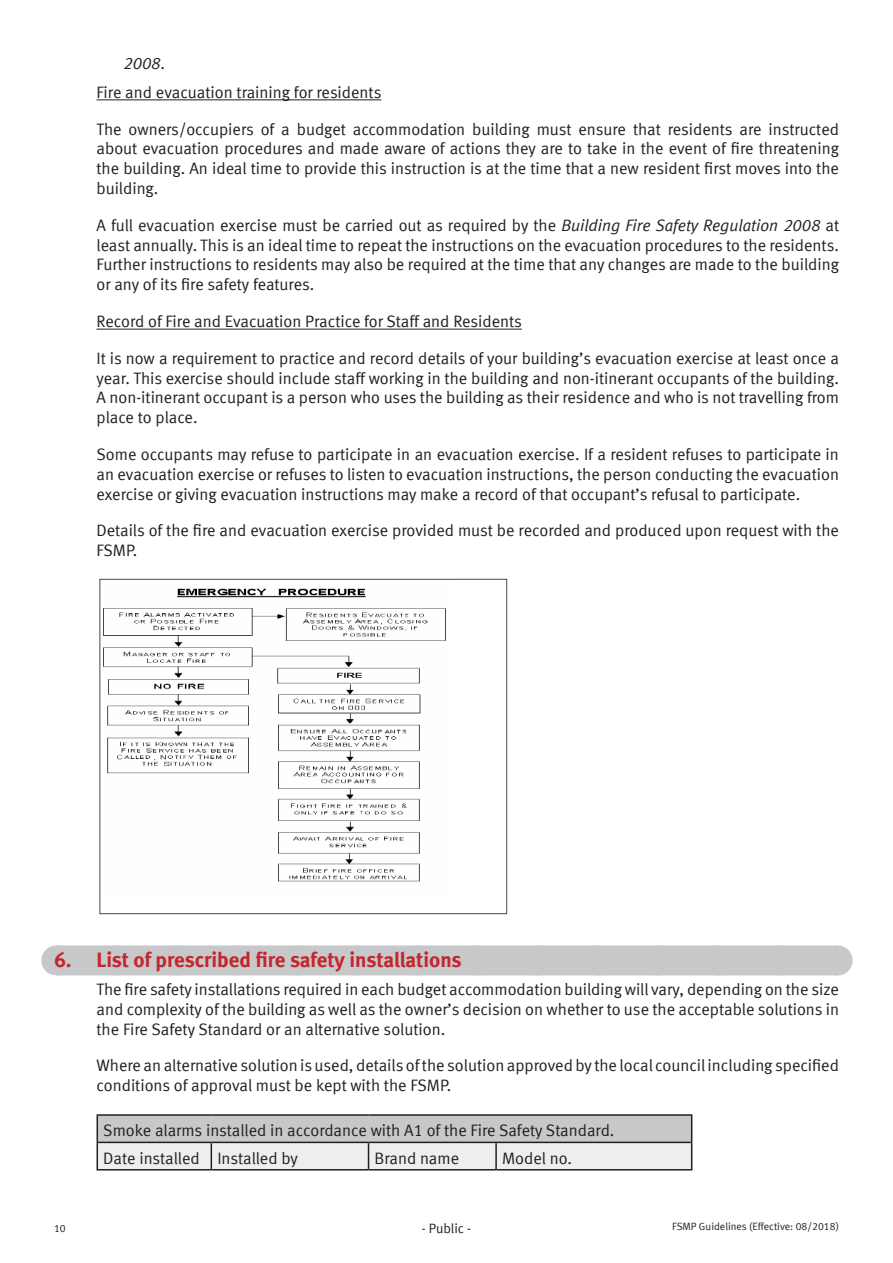
<style>
.page{position:relative;width:893px;height:1263px;background:#fff}
.page>*{position:absolute;margin:0;border:0;box-sizing:border-box;transform-origin:0 0}
.t1{font:700 21px "Meta";letter-spacing:-.005em;color:#c3262c}
.Body1_-_indent{font:16.5px/19.8px "Meta Normal LF";color:#231f20;text-align:justify}
.Body1{font:16.5px "Meta Normal LF";color:#231f20}
.t2{font:italic 16.5px "Meta Normal LF";color:#231f20}
.t3{font:13.5px "Meta Normal LF";color:#231f20}
.t4{font:10.5px "Meta Normal LF";color:#231f20}
.s1{font-style:normal}
.s2{font-style:italic}
</style>
<div class="page">
<hr style="left:97px;top:99px;width:284px;height:1px;background:#231f20">
<hr style="left:97px;top:329px;width:425px;height:1px;background:#231f20">
<div style="left:56px;top:945px;width:781px;height:30px;background:#c7c8ca"></div>
<svg style="left:116px;top:945px;width:691px;height:1px"></svg>
<hr style="left:837px;top:945px;width:1px;height:30px;background:#c7c8ca">
<img style="left:99px;top:578px;width:409px;height:337px">
<hr style="left:97px;top:1114px;width:114px;height:2px;background:#231f20">
<hr style="left:211px;top:1114px;width:158px;height:2px;background:#231f20">
<hr style="left:369px;top:1114px;width:127px;height:2px;background:#231f20">
<hr style="left:496px;top:1114px;width:196px;height:2px;background:#231f20">
<svg style="left:97px;top:1116px;width:595px;height:53px;background:#d2d2d4"></svg>
<hr style="left:97px;top:1169px;width:114px;height:1px;background:#231f20">
<hr style="left:211px;top:1169px;width:158px;height:1px;background:#231f20">
<hr style="left:369px;top:1169px;width:127px;height:1px;background:#231f20">
<hr style="left:496px;top:1169px;width:196px;height:1px;background:#231f20">
<p class="t2" style="left:124px;top:54px;width:43px">2008<span class="s1">.</span></p>
<p class="Body1_-_indent" style="left:97px;top:82px;width:286px">Fire and evacuation training for residents</p>
<p class="Body1_-_indent" style="left:97px;top:119px;width:744px">The owners/occupiers of a budget accommodation building must ensure that residents are instructed about evacuation procedures and made aware of actions they are to take in the event of fire threatening the building. An ideal time to provide this instruction is at the time that a new resident first moves into the building.</p>
<p class="Body1_-_indent" style="left:97px;top:215px;width:744px">A full evacuation exercise must be carried out as required by the <span class="s2">Building Fire Safety Regulation 2008</span> at least annually. This is an ideal time to repeat the instructions on the evacuation procedures to the residents.<br>Further instructions to residents may also be required at the time that any changes are made to the building or any of its fire safety features.</p>
<p class="Body1_-_indent" style="left:97px;top:311px;width:427px">Record of Fire and Evacuation Practice for Staff and Residents</p>
<p class="Body1_-_indent" style="left:97px;top:348px;width:744px">It is now a requirement to practice and record details of your building’s evacuation exercise at least once a year. This exercise should include staff working in the building and non-itinerant occupants of the building.<br>A non-itinerant occupant is a person who uses the building as their residence and who is not travelling from place to place.</p>
<p class="Body1_-_indent" style="left:97px;top:444px;width:744px">Some occupants may refuse to participate in an evacuation exercise. If a resident refuses to participate in an evacuation exercise or refuses to listen to evacuation instructions, the person conducting the evacuation exercise or giving evacuation instructions may make a record of that occupant’s refusal to participate.</p>
<p class="Body1_-_indent" style="left:97px;top:521px;width:744px">Details of the fire and evacuation exercise provided must be recorded and produced upon request with the<br>FSMP.</p>
<p class="t1" style="left:54px;top:947px;width:409px">6. List of prescribed fire safety installations</p>
<p class="Body1_-_indent" style="left:97px;top:979px;width:744px">The fire safety installations required in each budget accommodation building will vary, depending on the size and complexity of the building as well as the owner’s decision on whether to use the acceptable solutions in the Fire Safety Standard or an alternative solution.</p>
<p class="Body1_-_indent" style="left:97px;top:1055px;width:744px">Where an alternative solution is used, details of the solution approved by the local council including specified conditions of approval must be kept with the FSMP.</p>
<p class="Body1" style="left:103px;top:1121px;width:513px">Smoke alarms installed in accordance with A1 of the Fire Safety Standard.</p>
<p class="Body1" style="left:103px;top:1148px;width:98px">Date installed</p>
<p class="Body1" style="left:217px;top:1148px;width:82px">Installed by</p>
<p class="Body1" style="left:375px;top:1148px;width:86px">Brand name</p>
<p class="Body1" style="left:502px;top:1148px;width:71px">Model no.</p>
<p class="t4" style="left:54px;top:1222px;width:13px">10</p>
<p class="t4" style="left:672px;top:1221px;width:168px">FSMP Guidelines (Effective: 08/2018)</p>
<p class="t3" style="left:422px;top:1221px;width:51px">- Public -</p>
</div>
